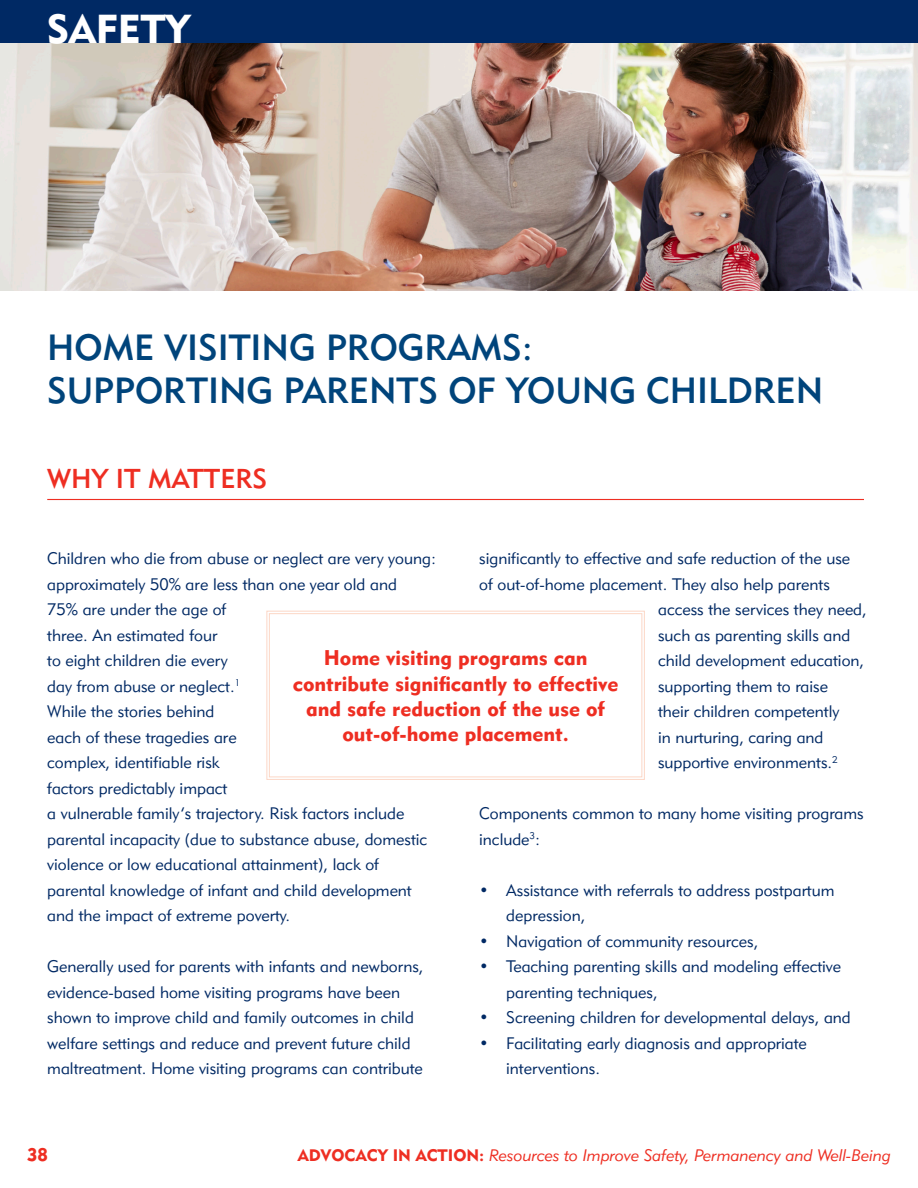
<style>
.page{position:relative;width:918px;height:1188px;background:#fff}
.page>*{position:absolute;margin:0;border:0;box-sizing:border-box;transform-origin:0 0}
.t1{font:39.9px "Geometric 415 BT Black A";color:#fff}
.Head{font:36px/43.2px "Geometric 415 BT Medium A";color:#00447b}
.Subhead_1{font:27px "Geometric 415 BT Medium A";color:#ee2e22}
.Callout{font:21px/25.2px "Geometric 415 BT Black A";color:#ee2e22;text-align:center}
.t2{font:18px "Geometric 415 BT Black A";color:#ee2e22}
.Body{font:16.5px/25.5px "Geometric 415 BT Lite A";color:#002964}
.t3{font:16.5px "Geometric 415 BT Lite Italic A";color:#ee2e22}
.s1{font-family:"Geometric 415 BT Black A"}
</style>
<div class="page">
<img style="left:0;top:43px;width:918px;height:248px">
<hr style="left:47px;top:499px;width:817px;height:1px;background:#ee2e22">
<svg style="left:266px;top:611px;width:379px;height:169px"></svg>
<div style="left:269px;top:613px;width:373px;height:164px;border:1px solid #fcd7c6"></div>
<div style="left:0;top:0;width:918px;height:43px;background:#002964"></div>
<h1 class="t1" style="left:47px;top:4px;width:144px">SAFETY</h1>
<p class="Head" style="left:47px;top:325px;width:778px">HOME VISITING PROGRAMS:<br>SUPPORTING PARENTS OF YOUNG CHILDREN</p>
<p class="Subhead_1" style="left:47px;top:461px;width:222px">WHY IT MATTERS</p>
<p class="Body" style="left:47px;top:545px;width:390px">Children who die from abuse or neglect are very young: approximately 50% are less than one year old and<br>75% are under the age of<br>three. An estimated four<br>to eight children die every<br>day from abuse or neglect.<sup>1<br></sup>While the stories behind<br>each of these tragedies are<br>complex, identifiable risk<br>factors predictably impact<br>a vulnerable family’s trajectory. Risk factors include parental incapacity (due to substance abuse, domestic violence or low educational attainment), lack of parental knowledge of infant and child development and the impact of extreme poverty.</p>
<p class="Body" style="left:47px;top:953px;width:378px">Generally used for parents with infants and newborns, evidence-based home visiting programs have been shown to improve child and family outcomes in child welfare settings and reduce and prevent future child maltreatment. Home visiting programs can contribute</p>
<p class="Body" style="left:479px;top:545px;width:372px">significantly to effective and safe reduction of the use</p>
<p class="Body" style="left:479px;top:571px;width:352px">of out-of-home placement. They also help parents</p>
<p class="Body" style="left:658px;top:596px;width:210px">access the services they need,</p>
<p class="Body" style="left:658px;top:622px;width:194px">such as parenting skills and</p>
<p class="Body" style="left:658px;top:647px;width:208px">child development education,</p>
<p class="Body" style="left:658px;top:673px;width:171px">supporting them to raise</p>
<p class="Body" style="left:658px;top:698px;width:183px">their children competently</p>
<p class="Body" style="left:658px;top:724px;width:167px">in nurturing, caring and</p>
<p class="Body" style="left:658px;top:749px;width:181px">supportive environments.<sup>2</sup></p>
<p class="Body" style="left:479px;top:800px;width:386px">Components common to many home visiting programs include<sup>3</sup>:</p>
<p class="Body" style="left:506px;top:877px;width:330px;text-indent:-27px">• Assistance with referrals to address postpartum depression,</p>
<p class="Body" style="left:479px;top:928px;width:281px">• Navigation of community resources,</p>
<p class="Body" style="left:506px;top:953px;width:336px;text-indent:-27px">• Teaching parenting skills and modeling effective parenting techniques,</p>
<p class="Body" style="left:479px;top:1004px;width:373px">• Screening children for developmental delays, and</p>
<p class="Body" style="left:506px;top:1030px;width:302px;text-indent:-27px">• Facilitating early diagnosis and appropriate interventions.</p>
<p class="Callout" style="left:293px;top:645px;width:327px">Home visiting programs can contribute significantly to effective and safe reduction of the use of out-of-home placement.</p>
<p class="t2" style="left:27px;top:1144px;width:22px">38</p>
<p class="t3" style="left:298px;top:1145px;width:595px"><span class="s1">ADVOCACY IN ACTION:</span> Resources to Improve Safety, Permanency and Well-Being</p>
</div>
